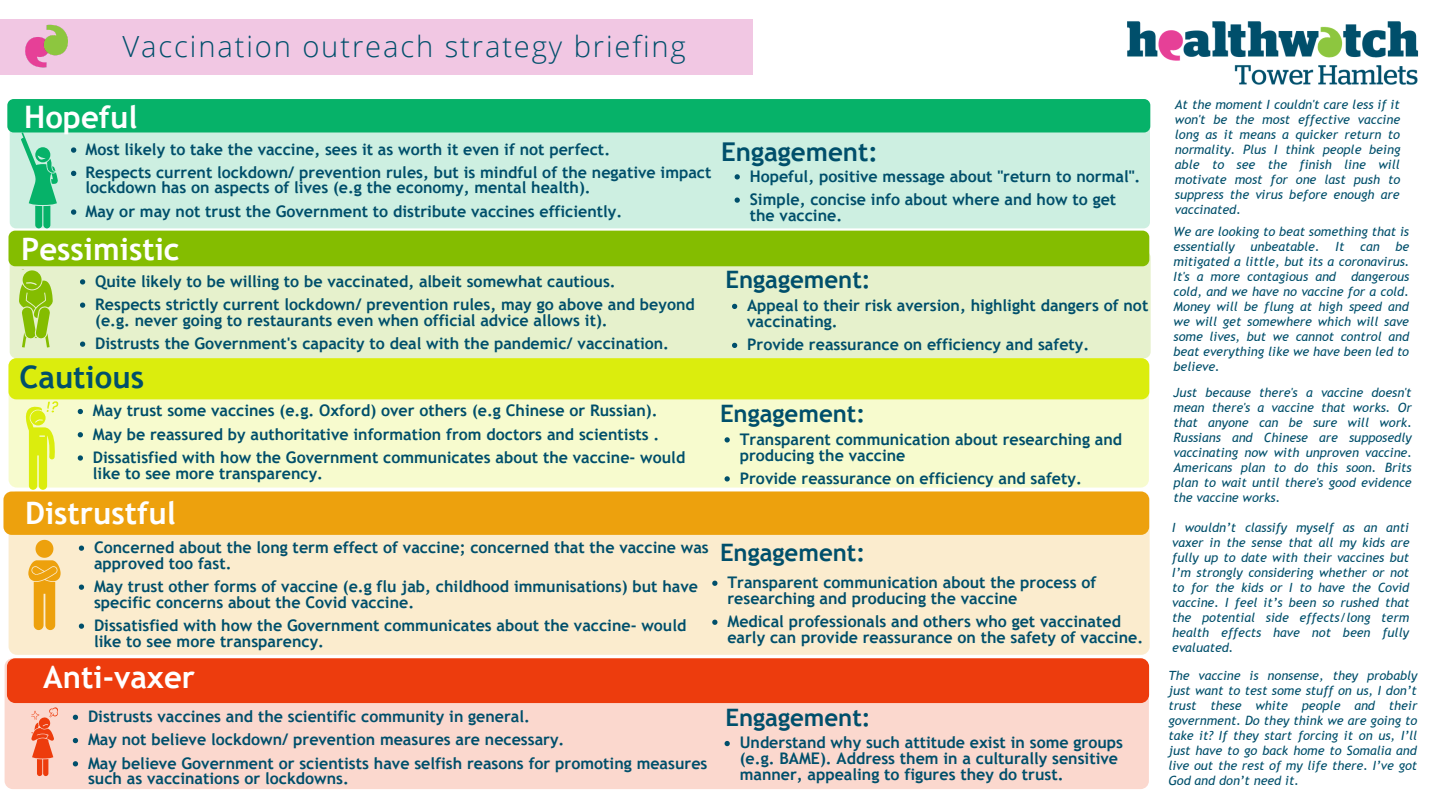
<style>
.page{position:relative;width:1440px;height:810px;background:#fff}
.page>*{position:absolute;margin:0;border:0;box-sizing:border-box;transform-origin:0 0}
.t1{font:700 31px "Trebuchet MS";color:#fff}
.t2{font:700 31px "Trebuchet MS";color:#004f6b}
.t3{font:300 29.2px "Open Sans";letter-spacing:.065em;color:#004f6b}
.t4{font:700 25.9px "Trebuchet MS";color:#004f6b}
.t5{font:700 24px "Trebuchet MS";color:#004f6b}
.t6{font:700 16px/15.8px "Trebuchet MS";color:#004f6b}
.t7{font:italic 12.7px/15px "Trebuchet MS";color:#004f6b;text-align:justify}
</style>
<div class="page">
<img style="left:1127px;top:21px;width:292px;height:64px">
<div style="left:10px;top:99px;width:1140px;height:129px;background:#cdefe1;border-radius:6px"></div>
<div style="left:7px;top:99px;width:1143px;height:33px;background:#06b269;border-radius:6px"></div>
<div style="left:0;top:19px;width:753px;height:56px;background:#f1c7e3"></div>
<img style="left:25px;top:37px;width:22px;height:31px">
<img style="left:38px;top:24px;width:30px;height:34px">
<svg style="left:21px;top:132px;width:37px;height:96px"></svg>
<div style="left:10px;top:251px;width:1141px;height:107px;background:#e6f1cc;border-radius:7px"></div>
<div style="left:8px;top:231px;width:1141px;height:35px;background:#84bd00;border-radius:7px"></div>
<svg style="left:9px;top:269px;width:44px;height:79px"></svg>
<div style="left:9px;top:358px;width:1140px;height:130px;background:#f7fbce;border-radius:8px"></div>
<div style="left:8px;top:358px;width:1141px;height:41px;background:#dbed0d;border-radius:8px"></div>
<svg style="left:25px;top:401px;width:33px;height:89px"></svg>
<div style="left:9px;top:492px;width:1141px;height:163px;background:#fbecce;border-radius:8px"></div>
<svg style="left:28px;top:539px;width:33px;height:91px"></svg>
<div style="left:3px;top:492px;width:1146px;height:43px;background:#eda10d;border-radius:8px"></div>
<div style="left:5px;top:658px;width:1144px;height:131px;background:#fbd8ce;border-radius:8px"></div>
<div style="left:7px;top:658px;width:1142px;height:45px;background:#ed3c0d;border-radius:8px"></div>
<svg style="left:31px;top:707px;width:27px;height:69px"></svg>
<svg style="left:71px;top:147px;width:5px;height:6px"></svg>
<svg style="left:71px;top:171px;width:5px;height:5px"></svg>
<svg style="left:71px;top:209px;width:5px;height:6px"></svg>
<svg style="left:735px;top:174px;width:5px;height:6px"></svg>
<svg style="left:735px;top:198px;width:5px;height:5px"></svg>
<svg style="left:80px;top:279px;width:5px;height:6px"></svg>
<svg style="left:80px;top:303px;width:5px;height:5px"></svg>
<svg style="left:80px;top:342px;width:5px;height:5px"></svg>
<svg style="left:732px;top:304px;width:5px;height:5px"></svg>
<svg style="left:732px;top:343px;width:5px;height:5px"></svg>
<svg style="left:78px;top:409px;width:5px;height:5px"></svg>
<svg style="left:78px;top:432px;width:5px;height:5px"></svg>
<svg style="left:78px;top:455px;width:5px;height:6px"></svg>
<svg style="left:725px;top:437px;width:5px;height:6px"></svg>
<svg style="left:725px;top:476px;width:5px;height:6px"></svg>
<svg style="left:79px;top:546px;width:5px;height:5px"></svg>
<svg style="left:79px;top:585px;width:5px;height:5px"></svg>
<svg style="left:79px;top:624px;width:5px;height:5px"></svg>
<svg style="left:712px;top:581px;width:5px;height:5px"></svg>
<svg style="left:712px;top:620px;width:5px;height:5px"></svg>
<svg style="left:73px;top:715px;width:5px;height:5px"></svg>
<svg style="left:73px;top:738px;width:5px;height:5px"></svg>
<svg style="left:73px;top:761px;width:5px;height:5px"></svg>
<svg style="left:725px;top:741px;width:5px;height:5px"></svg>
<h2 class="t3" style="left:122px;top:26px;width:565px">Vaccination outreach strategy briefing</h2>
<h1 class="t1" style="left:24px;top:99px;width:115px">Hopeful</h1>
<p class="t6" style="left:86px;top:137px;width:627px;line-height:23.3px">Most likely to take the vaccine, sees it as worth it even if not perfect.<br>Respects current lockdown/ prevention rules, but is mindful of the negative impact</p>
<p class="t6" style="left:86px;top:176px;width:538px;line-height:23.3px">lockdown has on aspects of lives (e.g the economy, mental health).<br>May or may not trust the Government to distribute vaccines efficiently.</p>
<h1 class="t1" style="left:21px;top:231px;width:160px">Pessimistic</h1>
<p class="t6" style="left:95px;top:269px;width:601px;line-height:23.2px">Quite likely to be willing to be vaccinated, albeit somewhat cautious.<br>Respects strictly current lockdown/ prevention rules, may go above and beyond</p>
<p class="t6" style="left:95px;top:308px;width:575px;line-height:23.2px">(e.g. never going to restaurants even when official advice allows it).<br>Distrusts the Government's capacity to deal with the pandemic/ vaccination.</p>
<h1 class="t2" style="left:20px;top:358px;width:126px">Cautious</h1>
<p class="t6" style="left:93px;top:399px;width:594px;line-height:23.2px">May trust some vaccines (e.g. Oxford) over others (e.g Chinese or Russian).<br>May be reassured by authoritative information from doctors and scientists .<br>Dissatisfied with how the Government communicates about the vaccine- would</p>
<p class="t6" style="left:93px;top:465px;width:232px">like to see more transparency.</p>
<h1 class="t1" style="left:25px;top:495px;width:152px">Distrustful</h1>
<p class="t6" style="left:94px;top:539px;width:616px">Concerned about the long term effect of vaccine; concerned that the vaccine was approved too fast.</p>
<p class="t6" style="left:94px;top:578px;width:606px">May trust other forms of vaccine (e.g flu jab, childhood immunisations) but have specific concerns about the Covid vaccine.</p>
<p class="t6" style="left:94px;top:617px;width:594px">Dissatisfied with how the Government communicates about the vaccine- would like to see more transparency.</p>
<h1 class="t1" style="left:43px;top:659px;width:153px">Anti-vaxer</h1>
<p class="t6" style="left:88px;top:705px;width:621px;line-height:23.2px">Distrusts vaccines and the scientific community in general.<br>May not believe lockdown/ prevention measures are necessary.<br>May believe Government or scientists have selfish reasons for promoting measures</p>
<p class="t6" style="left:88px;top:771px;width:262px">such as vaccinations or lockdowns.</p>
<h3 class="t4" style="left:721px;top:136px;width:158px">Engagement:</h3>
<p class="t6" style="left:750px;top:164px;width:392px;line-height:23.2px">Hopeful, positive message about "return to normal".<br>Simple, concise info about where and how to get</p>
<p class="t6" style="left:750px;top:207px;width:94px">the vaccine.</p>
<h3 class="t5" style="left:725px;top:265px;width:147px">Engagement:</h3>
<p class="t6" style="left:747px;top:298px;width:403px">Appeal to their risk aversion, highlight dangers of not vaccinating.</p>
<p class="t6" style="left:747px;top:337px;width:344px">Provide reassurance on efficiency and safety.</p>
<h3 class="t5" style="left:720px;top:399px;width:147px">Engagement:</h3>
<p class="t6" style="left:740px;top:431px;width:384px">Transparent communication about researching and producing the vaccine</p>
<p class="t6" style="left:740px;top:470px;width:344px">Provide reassurance on efficiency and safety.</p>
<h3 class="t5" style="left:720px;top:538px;width:147px">Engagement:</h3>
<p class="t6" style="left:727px;top:575px;width:370px">Transparent communication about the process of researching and producing the vaccine</p>
<p class="t6" style="left:727px;top:614px;width:417px">Medical professionals and others who get vaccinated early can provide reassurance on the safety of vaccine.</p>
<h3 class="t5" style="left:725px;top:703px;width:147px">Engagement:</h3>
<p class="t6" style="left:740px;top:735px;width:385px">Understand why such attitude exist in some groups (e.g. BAME). Address them in a culturally sensitive manner, appealing to figures they do trust.</p>
<p class="t7" style="left:1175px;top:97px;width:227px">At the moment I couldn't care less if it won't be the most effective vaccine long as it means a quicker return to normality. Plus I think people being able to see the finish line will motivate most for one last push to suppress the virus before enough are vaccinated.</p>
<p class="t7" style="left:1174px;top:224px;width:238px">We are looking to beat something that is essentially unbeatable. It can be mitigated a little, but its a coronavirus.<br>It's a more contagious and dangerous cold, and we have no vaccine for a cold.<br>Money will be flung at high speed and we will get somewhere which will save some lives, but we cannot control and beat everything like we have been led to believe.</p>
<p class="t7" style="left:1174px;top:385px;width:240px">Just because there's a vaccine doesn't mean there's a vaccine that works. Or that anyone can be sure will work.<br>Russians and Chinese are supposedly vaccinating now with unproven vaccine.<br>Americans plan to do this soon. Brits plan to wait until there's good evidence the vaccine works.</p>
<p class="t7" style="left:1172px;top:519px;width:239px">I wouldn’t classify myself as an anti vaxer in the sense that all my kids are fully up to date with their vaccines but I’m strongly considering whether or not to for the kids or I to have the Covid vaccine. I feel it’s been so rushed that the potential side effects/long term health effects have not been fully evaluated.</p>
<p class="t7" style="left:1168px;top:668px;width:251px">The vaccine is nonsense, they probably just want to test some stuff on us, I don’t trust these white people and their government. Do they think we are going to take it? If they start forcing it on us, I’ll just have to go back home to Somalia and live out the rest of my life there. I’ve got God and don’t need it.</p>
</div>
